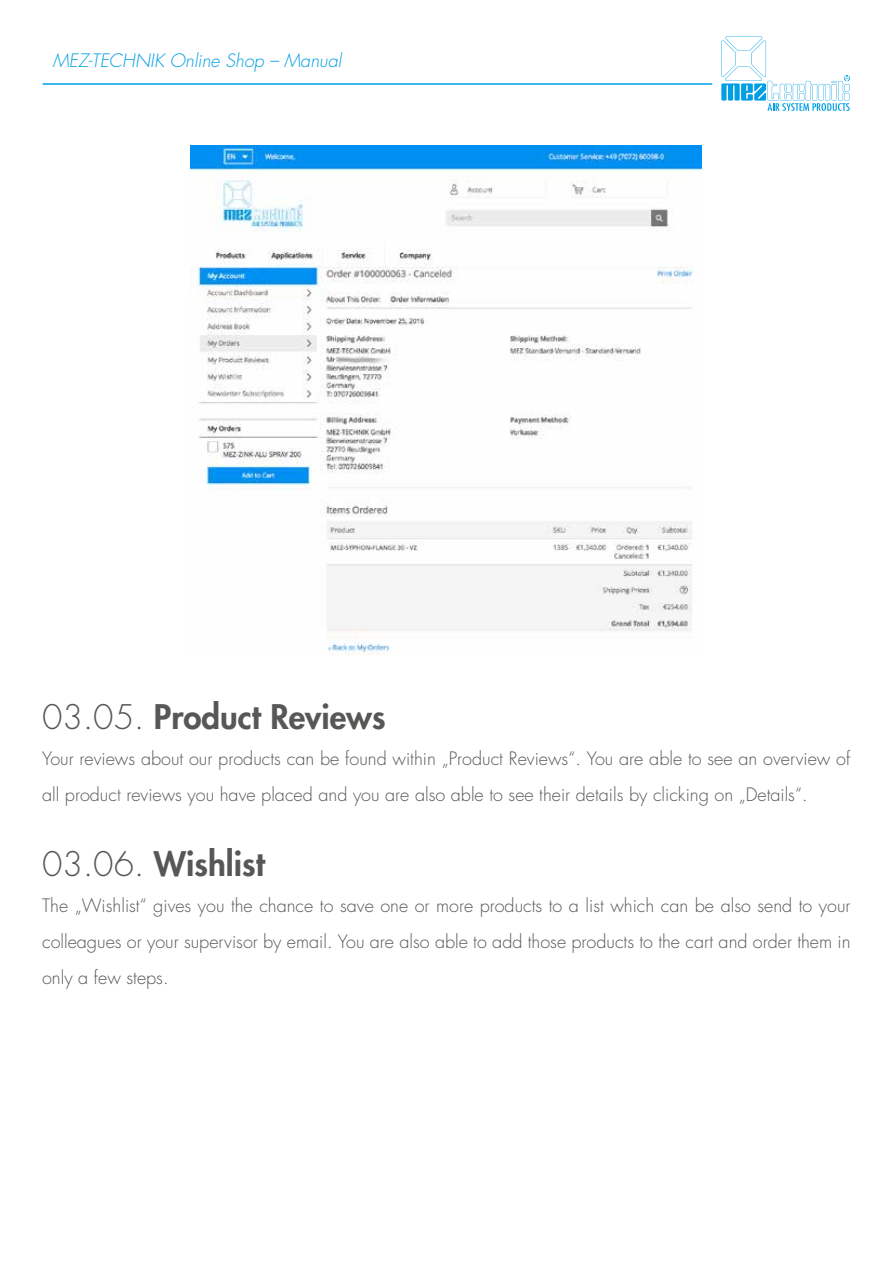
<style>
.page{position:relative;width:893px;height:1263px;background:#fff}
.page>*{position:absolute;margin:0;border:0;box-sizing:border-box;transform-origin:0 0}
.t1{font:800 33px "Futura";color:#575756}
.t2{font:300 18px/36px "Futura";color:#575756}
.t3{font:italic 300 18px "Futura";color:#009fe3}
.s1{font-weight:300}
</style>
<div class="page">
<svg style="left:721px;top:36px;width:129px;height:75px"></svg>
<img style="left:191px;top:145px;width:511px;height:510px">
<hr style="left:43px;top:83px;width:669px;height:2px;background:#009fe3">
<p class="t3" style="left:53px;top:49px;width:290px">MEZ-TECHNIK Online Shop – Manual</p>
<h1 class="t1" style="left:42px;top:694px;width:345px"><span class="s1">03.05.</span> Product Reviews</h1>
<p class="t2" style="left:42px;top:740px;width:810px">Your reviews about our products can be found within „Product Reviews“. You are able to see an overview of all product reviews you have placed and you are also able to see their details by clicking on „Details“.</p>
<h1 class="t1" style="left:42px;top:842px;width:224px"><span class="s1">03.06.</span> Wishlist</h1>
<p class="t2" style="left:42px;top:888px;width:810px;text-align:justify">The „Wishlist“ gives you the chance to save one or more products to a list which can be also send to your colleagues or your supervisor by email. You are also able to add those products to the cart and order them in only a few steps.</p>
</div>
